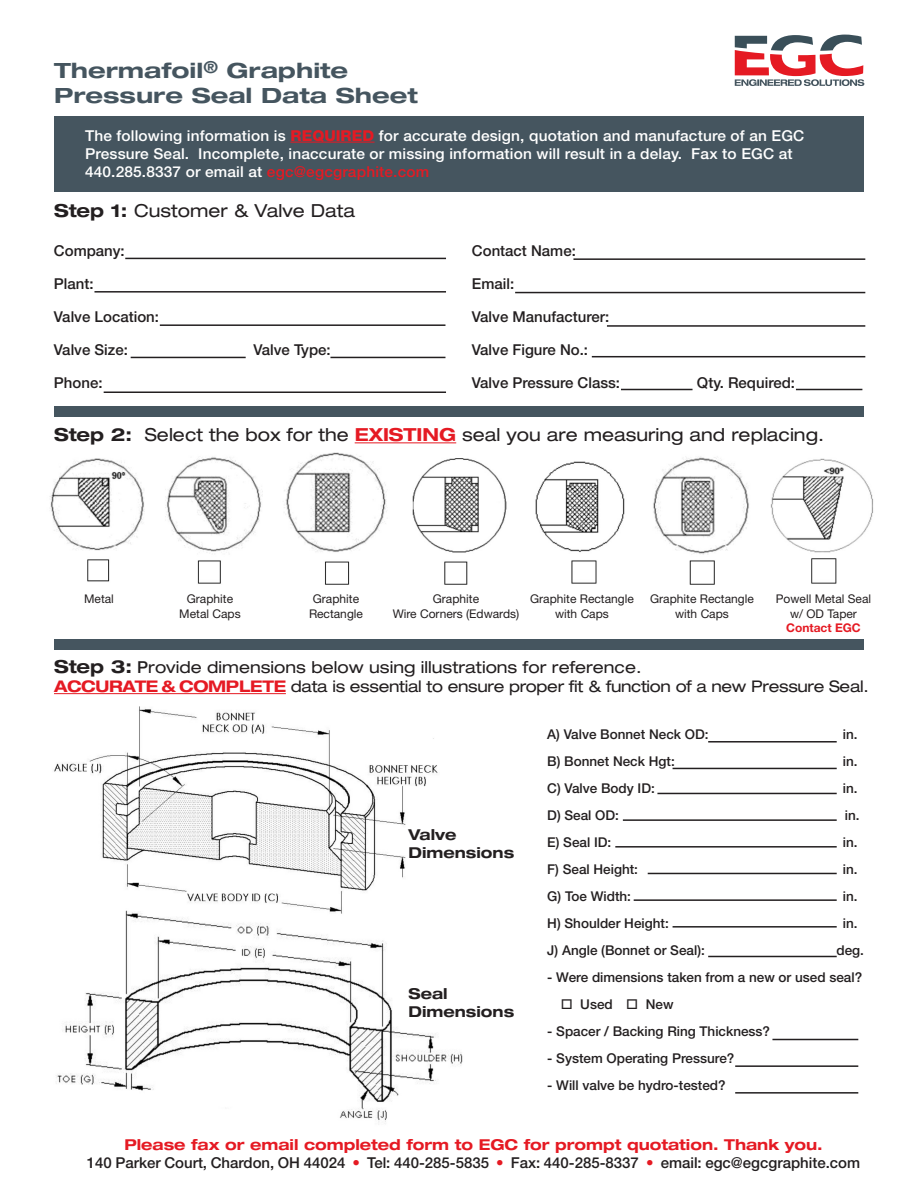
<style>
.page{position:relative;width:918px;height:1188px;background:#fff}
.page>*{position:absolute;margin:0;border:0;box-sizing:border-box;transform-origin:0 0}
.t1{font:700 expanded 21px/25.2px "Helvetica Neue";color:#45555f;scale:1.11 1}
.t2{font:expanded 18px "Helvetica Neue";color:#231f20}
.t3{font:expanded 16.5px "Helvetica Neue";color:#231f20}
.t4{font:expanded 16.05px "Helvetica Neue";letter-spacing:-.02em;color:#231f20}
.t5{font:500 15px "Helvetica Neue";color:#231f20}
.t6{font:500 15px/18px "Helvetica Neue";letter-spacing:.01em;color:#fff}
.t7{font:700 expanded 15px "Helvetica Neue";color:#e51a23}
.t8{font:700 expanded 15px/18px "Helvetica Neue";color:#231f20}
.t9{font:500 13.5px "Helvetica Neue";color:#231f20}
.t10{font:12px "Helvetica Neue";color:#231f20}
.t11{font:700 12px "Helvetica Neue";color:#e51a23}
.s1{font-weight:800;color:#e51a23}
.s2{color:#e51a23}
.s3{font-weight:700}
.s4{font-weight:700;color:#e51a23}
.s5{font-weight:700;font-size:18px}
.s6{font-weight:500;font-stretch:normal}
</style>
<div class="page">
<div style="left:54px;top:116px;width:810px;height:75px;background:#45555f"></div>
<hr style="left:290px;top:142px;width:85px;height:1px;background:#e51a23">
<img style="left:49px;top:452px;width:824px;height:132px">
<hr style="left:54px;top:693px;width:232px;height:1px;background:#e51a23">
<svg style="left:735px;top:35px;width:129px;height:51px"></svg>
<div style="left:54px;top:406px;width:810px;height:10px;background:#45555f"></div>
<div style="left:54px;top:640px;width:810px;height:10px;background:#45555f"></div>
<hr style="left:355px;top:442px;width:101px;height:1px;background:#e51a23">
<hr style="left:708px;top:741px;width:129px;height:2px;background:#231f20">
<hr style="left:673px;top:768px;width:164px;height:1px;background:#231f20">
<hr style="left:657px;top:793px;width:180px;height:1px;background:#231f20">
<hr style="left:615px;top:846px;width:222px;height:2px;background:#231f20">
<hr style="left:634px;top:899px;width:203px;height:2px;background:#231f20">
<hr style="left:623px;top:819px;width:214px;height:2px;background:#231f20">
<hr style="left:648px;top:873px;width:189px;height:1px;background:#231f20">
<hr style="left:673px;top:926px;width:164px;height:2px;background:#231f20">
<hr style="left:708px;top:956px;width:129px;height:1px;background:#231f20">
<hr style="left:772px;top:1039px;width:86px;height:1px;background:#231f20">
<hr style="left:735px;top:1065px;width:123px;height:2px;background:#231f20">
<hr style="left:735px;top:1092px;width:123px;height:2px;background:#231f20">
<img style="left:54px;top:706px;width:384px;height:192px">
<img style="left:56px;top:898px;width:407px;height:225px">
<hr style="left:125px;top:258px;width:321px;height:1px;background:#231f20">
<hr style="left:94px;top:291px;width:352px;height:2px;background:#231f20">
<hr style="left:104px;top:392px;width:342px;height:1px;background:#231f20">
<hr style="left:573px;top:258px;width:292px;height:2px;background:#231f20">
<hr style="left:515px;top:292px;width:350px;height:1px;background:#231f20">
<hr style="left:160px;top:324px;width:285px;height:2px;background:#231f20">
<hr style="left:592px;top:356px;width:273px;height:1px;background:#231f20">
<hr style="left:607px;top:325px;width:258px;height:2px;background:#231f20">
<hr style="left:330px;top:357px;width:115px;height:1px;background:#231f20">
<hr style="left:131px;top:357px;width:115px;height:1px;background:#231f20">
<hr style="left:796px;top:389px;width:66px;height:1px;background:#231f20">
<hr style="left:621px;top:389px;width:72px;height:1px;background:#231f20">
<p class="t1" style="left:54px;top:57px;width:329px">Thermafoil<sup>®</sup> Graphite<br>Pressure Seal Data Sheet</p>
<p class="t6" style="left:85px;top:126px;width:721px">The following information is <span class="s1">REQUIRED</span> for accurate design, quotation and manufacture of an EGC<br>Pressure Seal. Incomplete, inaccurate or missing information will result in a delay. Fax to EGC at<br>440.285.8337 or email at <span class="s2">egc@egcgraphite.com</span></p>
<p class="t2" style="left:54px;top:199px;width:303px"><span class="s3">Step 1:</span> Customer &amp; Valve Data</p>
<p class="t5" style="left:54px;top:242px;width:72px">Company:</p>
<p class="t5" style="left:54px;top:275px;width:41px">Plant:</p>
<p class="t5" style="left:54px;top:308px;width:107px">Valve Location:</p>
<p class="t5" style="left:54px;top:341px;width:75px">Valve Size:</p>
<p class="t5" style="left:253px;top:341px;width:79px">Valve Type:</p>
<p class="t5" style="left:54px;top:374px;width:50px">Phone:</p>
<p class="t5" style="left:472px;top:242px;width:105px">Contact Name:</p>
<p class="t5" style="left:472px;top:275px;width:44px">Email:</p>
<p class="t5" style="left:472px;top:308px;width:139px">Valve Manufacturer:</p>
<p class="t5" style="left:472px;top:341px;width:118px">Valve Figure No.:</p>
<p class="t5" style="left:472px;top:374px;width:150px">Valve Pressure Class:</p>
<p class="t5" style="left:697px;top:374px;width:100px">Qty. Required:</p>
<p class="t2" style="left:54px;top:424px;width:772px"><span class="s3">Step 2:</span> Select the box for the <span class="s4">EXISTING</span> seal you are measuring and replacing.</p>
<p class="t10" style="left:84px;top:592px;width:31px">Metal</p>
<p class="t10" style="left:187px;top:592px;width:48px">Graphite</p>
<p class="t10" style="left:313px;top:592px;width:48px">Graphite</p>
<p class="t10" style="left:433px;top:592px;width:48px">Graphite</p>
<p class="t10" style="left:530px;top:592px;width:105px">Graphite Rectangle</p>
<p class="t10" style="left:650px;top:592px;width:105px">Graphite Rectangle</p>
<p class="t10" style="left:776px;top:592px;width:97px">Powell Metal Seal</p>
<p class="t10" style="left:179px;top:606px;width:63px">Metal Caps</p>
<p class="t10" style="left:309px;top:606px;width:56px">Rectangle</p>
<p class="t10" style="left:393px;top:606px;width:128px">Wire Corners (Edwards)</p>
<p class="t10" style="left:555px;top:606px;width:55px">with Caps</p>
<p class="t10" style="left:675px;top:606px;width:55px">with Caps</p>
<p class="t10" style="left:790px;top:606px;width:68px">w/ OD Taper</p>
<p class="t11" style="left:786px;top:621px;width:76px">Contact EGC</p>
<p class="t3" style="left:54px;top:657px;width:589px"><span class="s5">Step 3:</span> <span class="s6">P</span>rovide dimensions below using illustrations for reference.</p>
<p class="t4" style="left:54px;top:677px;width:816px"><span class="s4">ACCURATE &amp; COMPLETE</span> data is essential to ensure proper fit &amp; function of a new Pressure Seal.</p>
<p class="t8" style="left:408px;top:826px;width:107px">Valve<br>Dimensions</p>
<p class="t8" style="left:408px;top:984px;width:107px">Seal<br>Dimensions</p>
<p class="t9" style="left:547px;top:726px;width:163px">A) Valve Bonnet Neck OD:</p>
<p class="t9" style="left:843px;top:726px;width:16px">in.</p>
<p class="t9" style="left:547px;top:753px;width:129px">B) Bonnet Neck Hgt:</p>
<p class="t9" style="left:843px;top:753px;width:16px">in.</p>
<p class="t9" style="left:547px;top:780px;width:109px">C) Valve Body ID:</p>
<p class="t9" style="left:843px;top:780px;width:16px">in.</p>
<p class="t9" style="left:547px;top:807px;width:73px">D) Seal OD:</p>
<p class="t9" style="left:845px;top:807px;width:16px">in.</p>
<p class="t9" style="left:547px;top:834px;width:66px">E) Seal ID:</p>
<p class="t9" style="left:843px;top:834px;width:16px">in.</p>
<p class="t9" style="left:547px;top:861px;width:92px">F) Seal Height:</p>
<p class="t9" style="left:843px;top:861px;width:16px">in.</p>
<p class="t9" style="left:547px;top:888px;width:85px">G) Toe Width:</p>
<p class="t9" style="left:843px;top:888px;width:16px">in.</p>
<p class="t9" style="left:547px;top:915px;width:123px">H) Shoulder Height:</p>
<p class="t9" style="left:843px;top:915px;width:16px">in.</p>
<p class="t9" style="left:547px;top:942px;width:159px">J) Angle (Bonnet or Seal):</p>
<p class="t9" style="left:837px;top:942px;width:29px">deg.</p>
<p class="t9" style="left:547px;top:969px;width:316px">- Were dimensions taken from a new or used seal?</p>
<p class="t9" style="left:561px;top:996px;width:114px">□ Used □ New</p>
<p class="t9" style="left:547px;top:1023px;width:224px">- Spacer / Backing Ring Thickness?</p>
<p class="t9" style="left:547px;top:1050px;width:189px">- System Operating Pressure?</p>
<p class="t9" style="left:547px;top:1077px;width:180px">- Will valve be hydro-tested?</p>
<p class="t7" style="left:124px;top:1135px;width:700px">Please fax or email completed form to EGC for prompt quotation. Thank you.</p>
<p class="t5" style="left:87px;top:1154px;width:775px">140 Parker Court, Chardon, OH 44024 <span class="s2">•</span> Tel: 440-285-5835 <span class="s2">•</span> Fax: 440-285-8337 <span class="s2">•</span> email: egc@egcgraphite.com</p>
</div>
